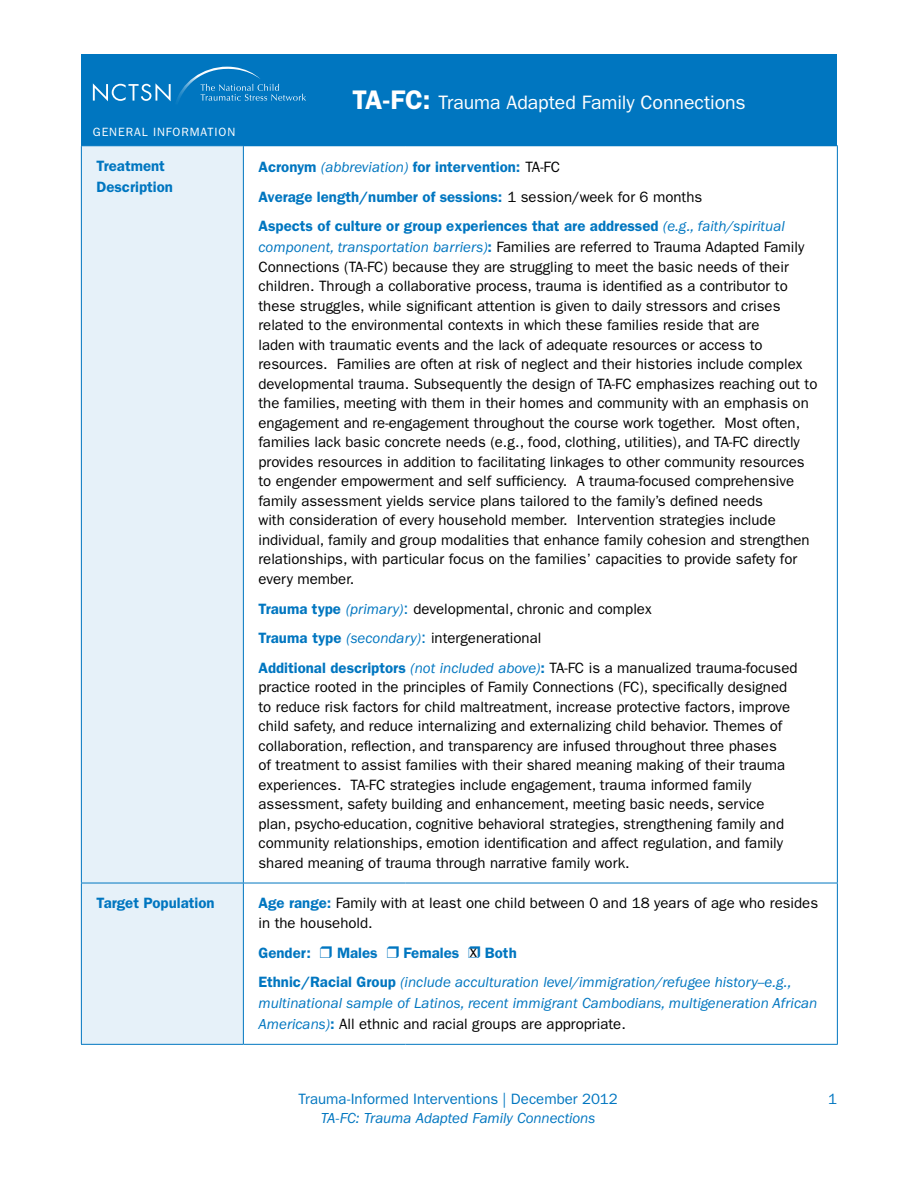
<style>
.page{position:relative;width:918px;height:1188px;background:#fff}
.page>*{position:absolute;margin:0;border:0;box-sizing:border-box;transform-origin:0 0}
.t1{font:19.5px "ITC Franklin Gothic Std";color:#fff}
.t2{font:16.5px "ITC Franklin Gothic Std";color:#000}
.t3{font:15px/19.5px "ITC Franklin Gothic Std";color:#000}
.t4{font:italic 15px/29.7px "ITC Franklin Gothic Std";color:#0076c0}
.t5{font:600 15px/29.7px "ITC Franklin Gothic Std";color:#0076c0}
.t6{font:15px "ITC Franklin Gothic Std";color:#0076c0}
.t7{font:12px "ITC Franklin Gothic Std";letter-spacing:.075em;color:#fff}
.s1{font-weight:600;font-size:27px}
.s2{font-weight:400;font-style:italic}
.s3{font-weight:400;color:#000}
.s4{font-style:italic;color:#0076c0}
.s5{font-weight:600;color:#0076c0}
.s6{font-size:16.5px;color:#0076c0}
.s7{font-weight:600;font-style:normal}
.s8{font-style:normal;color:#000}
</style>
<div class="page">
<div style="left:81px;top:54px;width:756px;height:92px;background:#0076c0"></div>
<svg style="left:93px;top:66px;width:213px;height:36px"></svg>
<div style="left:82px;top:146px;width:161px;height:898px;background:#e6f1f9"></div>
<hr style="left:81px;top:146px;width:1px;height:737px;background:#0076c0">
<hr style="left:243px;top:146px;width:1px;height:737px;background:#0076c0">
<hr style="left:406px;top:145px;width:432px;height:1px;background:#0076c0">
<hr style="left:837px;top:146px;width:1px;height:737px;background:#0076c0">
<hr style="left:81px;top:883px;width:162px;height:1px;background:#0076c0">
<hr style="left:81px;top:883px;width:1px;height:161px;background:#0076c0">
<hr style="left:243px;top:883px;width:163px;height:1px;background:#0076c0">
<hr style="left:243px;top:883px;width:1px;height:161px;background:#0076c0">
<hr style="left:406px;top:883px;width:432px;height:1px;background:#0076c0">
<hr style="left:837px;top:883px;width:1px;height:161px;background:#0076c0">
<hr style="left:81px;top:1044px;width:162px;height:1px;background:#0076c0">
<hr style="left:243px;top:1044px;width:163px;height:1px;background:#0076c0">
<hr style="left:406px;top:1044px;width:432px;height:1px;background:#0076c0">
<h1 class="t1" style="left:352px;top:91px;width:395px"><span class="s1">TA-FC:</span> Trauma Adapted Family Connections</h1>
<p class="t7" style="left:93px;top:125px;width:144px">GENERAL INFORMATION</p>
<p class="t5" style="left:96px;top:156px;width:78px;line-height:21px">Treatment<br>Description</p>
<p class="t5" style="left:258px;top:152px;width:528px">Acronym <span class="s2">(abbreviation)</span> for intervention: <span class="s3">TA-FC<br></span>Average length/number of sessions: <span class="s3">1 session/week for 6 months<br></span>Aspects of culture or group experiences that are addressed <span class="s2">(e.g., faith/spiritual</span></p>
<p class="t3" style="left:258px;top:238px;width:560px"><span class="s4">component, transportation barriers)</span><span class="s5">:</span> Families are referred to Trauma Adapted Family Connections (TA-FC) because they are struggling to meet the basic needs of their children. Through a collaborative process, trauma is identified as a contributor to these struggles, while significant attention is given to daily stressors and crises related to the environmental contexts in which these families reside that are<br>laden with traumatic events and the lack of adequate resources or access to resources. Families are often at risk of neglect and their histories include complex developmental trauma. Subsequently the design of TA-FC emphasizes reaching out to the families, meeting with them in their homes and community with an emphasis on engagement and re-engagement throughout the course work together. Most often, families lack basic concrete needs (e.g., food, clothing, utilities), and TA-FC directly provides resources in addition to facilitating linkages to other community resources to engender empowerment and self sufficiency. A trauma-focused comprehensive family assessment yields service plans tailored to the family’s defined needs<br>with consideration of every household member. Intervention strategies include individual, family and group modalities that enhance family cohesion and strengthen relationships, with particular focus on the families’ capacities to provide safety for every member.</p>
<p class="t3" style="left:258px;top:594px;width:541px;line-height:29.7px"><span class="s5">Trauma type</span> <span class="s4">(primary)</span><span class="s6">:</span> developmental, chronic and complex<br><span class="s5">Trauma type</span> <span class="s4">(secondary)</span><span class="s6">:</span> intergenerational<br><span class="s5">Additional descriptors</span> <span class="s4">(not included above)</span><span class="s5">:</span> TA-FC is a manualized trauma-focused</p>
<p class="t3" style="left:258px;top:678px;width:533px">practice rooted in the principles of Family Connections (FC), specifically designed to reduce risk factors for child maltreatment, increase protective factors, improve child safety, and reduce internalizing and externalizing child behavior. Themes of collaboration, reflection, and transparency are infused throughout three phases of treatment to assist families with their shared meaning making of their trauma experiences. TA-FC strategies include engagement, trauma informed family assessment, safety building and enhancement, meeting basic needs, service plan, psycho-education, cognitive behavioral strategies, strengthening family and community relationships, emotion identification and affect regulation, and family shared meaning of trauma through narrative family work.</p>
<p class="t5" style="left:96px;top:888px;width:120px">Target Population</p>
<p class="t3" style="left:258px;top:894px;width:561px"><span class="s5">Age range:</span> Family with at least one child between 0 and 18 years of age who resides in the household.</p>
<p class="t5" style="left:258px;top:938px;width:54px">Gender:</p>
<p class="t5" style="left:337px;top:938px;width:42px">Males</p>
<p class="t5" style="left:404px;top:938px;width:57px">Females</p>
<p class="t4" style="left:258px;top:938px;width:534px;text-indent:226px"><span class="s7">Both<br>Ethnic/Racial Group</span> (include acculturation level/immigration/refugee history--e.g.,</p>
<p class="t4" style="left:258px;top:993px;width:560px;line-height:21px">multinational sample of Latinos, recent immigrant Cambodians, multigeneration African<br>Americans)<span class="s7">:</span> <span class="s8">All ethnic and racial groups are appropriate.</span></p>
<p class="t2" style="left:470px;top:942px;width:9px">x</p>
<p class="t6" style="left:298px;top:1090px;width:321px">Trauma-Informed Interventions | December 2012</p>
<p class="t6" style="left:828px;top:1090px;width:10px">1</p>
<p class="t4" style="left:321px;top:1104px;width:276px">TA-FC: Trauma Adapted Family Connections</p>
</div>
